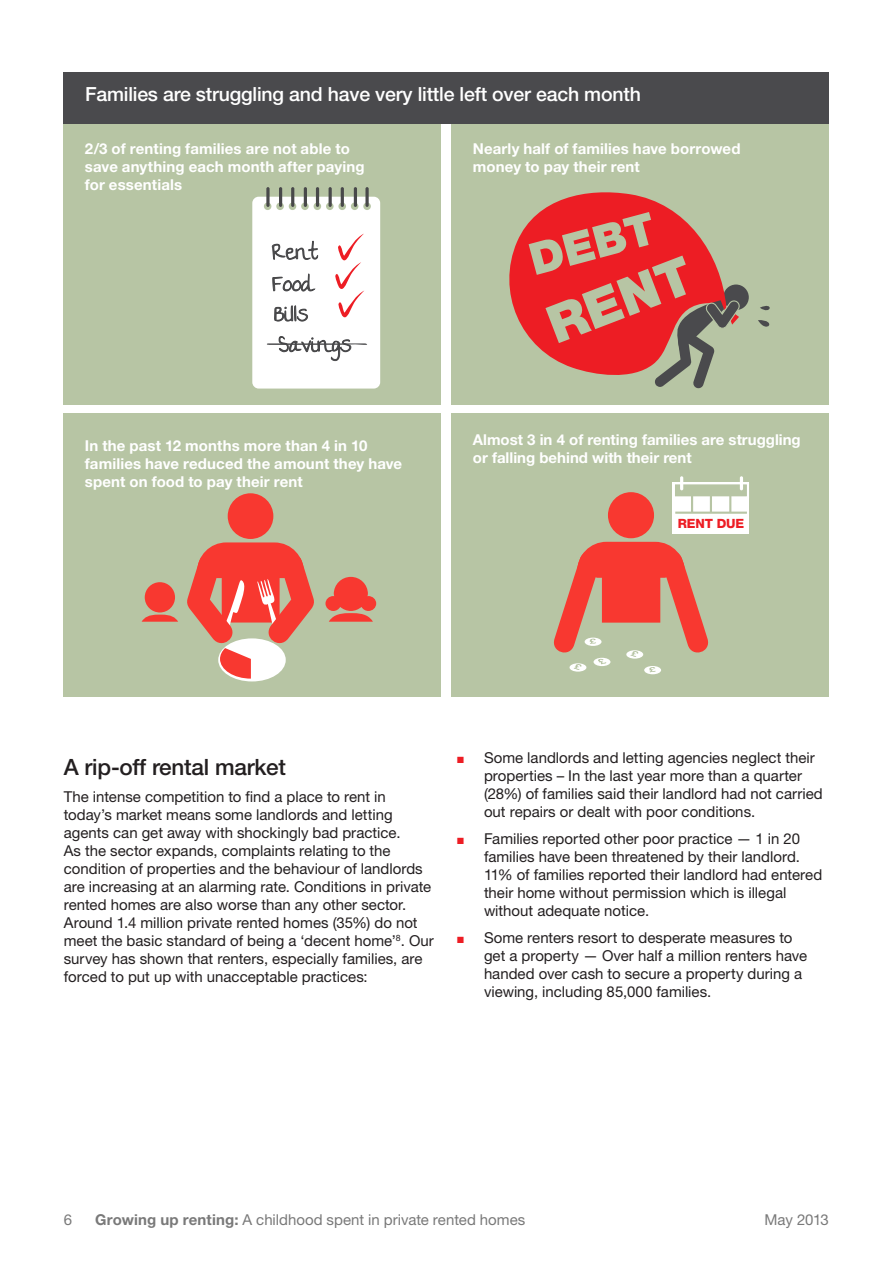
<style>
.page{position:relative;width:893px;height:1263px;background:#fff}
.page>*{position:absolute;margin:0;border:0;box-sizing:border-box;transform-origin:0 0}
.t1{font:900 52.5px "Helvetica Neue LT Pro";color:#b7c5a4}
.t2{font:900 44.4px "Helvetica Neue LT Pro";color:#b7c5a4}
.h2_header{font:500 22.5px "Helvetica Neue LT Pro";letter-spacing:-.01em;color:#231f20}
.figure_caption{font:500 19.5px "Helvetica Neue LT Pro";letter-spacing:-.01em;color:#fff}
.body{font:15px/18px "Helvetica Neue LT Pro";color:#231f20}
.body-2{font:700 15px/18px "Helvetica Neue LT Pro";letter-spacing:.005em;color:#fff}
.t3{font:15px "Helvetica Neue LT Pro";color:#797979}
.t4{font:800 12.75px "Helvetica Neue LT Pro";letter-spacing:-.01em;color:#ed1d24}
.s1{color:#ed1d24}
.s2{font-weight:700}
</style>
<div class="page">
<div style="left:452px;top:121px;width:377px;height:284px;background:#b7c5a4"></div>
<div style="left:64px;top:121px;width:377px;height:284px;background:#b7c5a4"></div>
<div style="left:723px;top:284px;width:26px;height:26px;background:#4a4a4d;border-radius:50%"></div>
<svg style="left:509px;top:192px;width:230px;height:183px;fill:#ed1d24"></svg>
<svg style="left:654px;top:299px;width:87px;height:89px"></svg>
<svg style="left:758px;top:305px;width:12px;height:22px"></svg>
<div style="left:252px;top:197px;width:128px;height:192px;background:#fff;border-radius:6px"></div>
<div style="left:264px;top:202px;width:7px;height:8px;background:#b7c5a4;border-radius:50%"></div>
<div style="left:363px;top:202px;width:8px;height:8px;background:#b7c5a4;border-radius:50%"></div>
<div style="left:314px;top:202px;width:7px;height:8px;background:#b7c5a4;border-radius:50%"></div>
<svg style="left:289px;top:202px;width:7px;height:8px"></svg>
<svg style="left:276px;top:202px;width:8px;height:8px"></svg>
<svg style="left:301px;top:202px;width:8px;height:8px"></svg>
<svg style="left:326px;top:202px;width:8px;height:8px"></svg>
<svg style="left:338px;top:202px;width:8px;height:8px"></svg>
<svg style="left:351px;top:202px;width:7px;height:8px"></svg>
<svg style="left:266px;top:187px;width:4px;height:20px"></svg>
<svg style="left:365px;top:187px;width:4px;height:20px"></svg>
<hr style="left:316px;top:187px;width:3px;height:20px;background:#48484a;border-radius:2px">
<hr style="left:291px;top:187px;width:3px;height:20px;background:#48484a;border-radius:2px">
<hr style="left:341px;top:187px;width:3px;height:20px;background:#48484a;border-radius:2px">
<hr style="left:304px;top:187px;width:3px;height:20px;background:#48484a;border-radius:2px">
<hr style="left:279px;top:187px;width:3px;height:20px;background:#48484a;border-radius:2px">
<hr style="left:329px;top:187px;width:3px;height:20px;background:#48484a;border-radius:2px">
<hr style="left:354px;top:187px;width:3px;height:20px;background:#48484a;border-radius:2px">
<svg style="left:335px;top:234px;width:29px;height:83px"></svg>
<svg style="left:271px;top:241px;width:48px;height:81px"></svg>
<svg style="left:267px;top:336px;width:100px;height:25px"></svg>
<div style="left:64px;top:72px;width:765px;height:51px;background:#4a4a4d"></div>
<div style="left:452px;top:413px;width:377px;height:284px;background:#b7c5a4"></div>
<div style="left:64px;top:413px;width:377px;height:284px;background:#b7c5a4"></div>
<div style="left:673px;top:483px;width:76px;height:51px;background:#fff"></div>
<div style="left:608px;top:492px;width:46px;height:46px;background:#f83830;border-radius:50%"></div>
<div style="left:673px;top:482px;width:76px;height:16px;background:#b7c5a4;border:2px solid #fff"></div>
<hr style="left:675px;top:512px;width:72px;height:2px;background:#b7c5a4">
<div style="left:644px;top:666px;width:17px;height:8px;background:#fff;border-radius:50%"></div>
<svg style="left:553px;top:542px;width:156px;height:130px"></svg>
<hr style="left:680px;top:476px;width:3px;height:14px;background:#fff;border-radius:2px">
<hr style="left:740px;top:476px;width:3px;height:14px;background:#fff;border-radius:2px">
<div style="left:228px;top:493px;width:45px;height:46px;background:#f83830;border-radius:50%"></div>
<svg style="left:187px;top:542px;width:127px;height:137px"></svg>
<hr style="left:710px;top:493px;width:2px;height:20px;background:#b7c5a4">
<hr style="left:729px;top:493px;width:2px;height:20px;background:#b7c5a4">
<hr style="left:691px;top:493px;width:2px;height:20px;background:#b7c5a4">
<svg style="left:325px;top:577px;width:51px;height:45px"></svg>
<div style="left:145px;top:582px;width:30px;height:30px;background:#f83830;border-radius:50%"></div>
<svg style="left:142px;top:615px;width:36px;height:7px"></svg>
<p class="figure_caption" style="left:85px;top:82px;width:557px">Families are struggling and have very little left over each month</p>
<p class="body-2" style="left:85px;top:139px;width:281px">2/3 of renting families are not able to save anything each month after paying for essentials</p>
<p class="body-2" style="left:85px;top:436px;width:319px">In the past 12 months more than 4 in 10 families have reduced the amount they have spent on food to pay their rent</p>
<p class="body-2" style="left:473px;top:139px;width:269px">Nearly half of families have borrowed money to pay their rent</p>
<p class="t2" style="left:523px;top:234px;width:130px;rotate:-15deg">DEBT</p>
<p class="t1" style="left:538px;top:297px;width:152px;rotate:-21deg">RENT</p>
<p class="body-2" style="left:473px;top:430px;width:329px">Almost 3 in 4 of renting families are struggling or falling behind with their rent</p>
<p class="t4" style="left:678px;top:516px;width:68px">RENT DUE</p>
<h2 class="h2_header" style="left:64px;top:753px;width:224px">A rip-off rental market</h2>
<p class="body" style="left:64px;top:787px;width:372px">The intense competition to find a place to rent in today’s market means some landlords and letting agents can get away with shockingly bad practice.<br>As the sector expands, complaints relating to the condition of properties and the behaviour of landlords are increasing at an alarming rate. Conditions in private rented homes are also worse than any other sector.<br>Around 1.4 million private rented homes (35%) do not meet the basic standard of being a ‘decent home’<sup>8</sup>. Our survey has shown that renters, especially families, are forced to put up with unacceptable practices:</p>
<p class="body" style="left:484px;top:749px;width:340px;text-indent:-27px"><span class="s1">■</span> Some landlords and letting agencies neglect their properties – In the last year more than a quarter (28%) of families said their landlord had not carried out repairs or dealt with poor conditions.</p>
<p class="body" style="left:484px;top:830px;width:340px;text-indent:-27px"><span class="s1">■</span> Families reported other poor practice — 1 in 20 families have been threatened by their landlord.<br>11% of families reported their landlord had entered their home without permission which is illegal without adequate notice.</p>
<p class="body" style="left:484px;top:929px;width:325px;text-indent:-27px"><span class="s1">■</span> Some renters resort to desperate measures to get a property — Over half a million renters have handed over cash to secure a property during a viewing, including 85,000 families.</p>
<p class="t3" style="left:64px;top:1210px;width:10px">6</p>
<p class="t3" style="left:95px;top:1210px;width:432px"><span class="s2">Growing up renting:</span> A childhood spent in private rented homes</p>
<p class="t3" style="left:765px;top:1210px;width:66px">May 2013</p>
</div>
